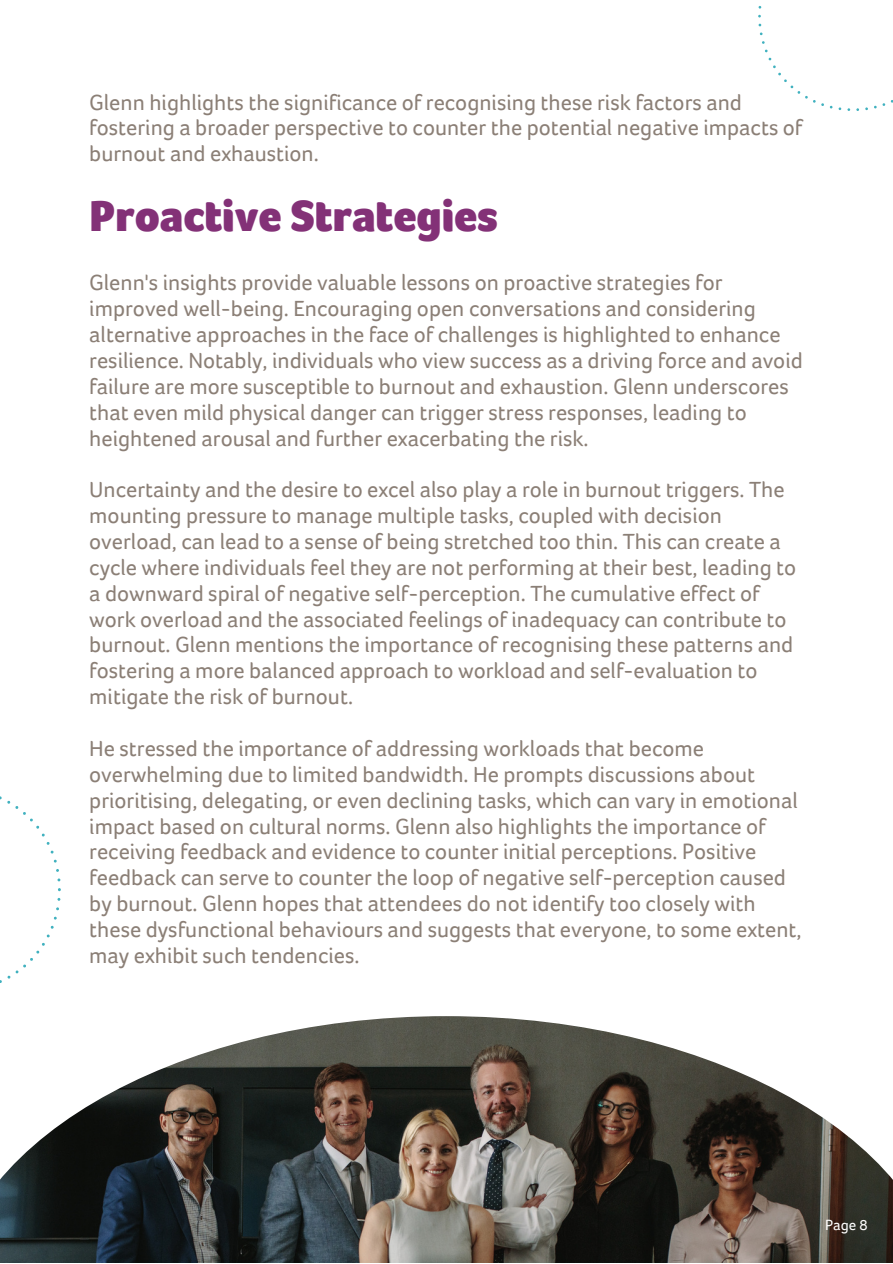
<style>
.page{position:relative;width:893px;height:1264px;background:#fff}
.page>*{position:absolute;margin:0;border:0;box-sizing:border-box;transform-origin:0 0}
.t1{font:900 45px "Foco";color:#833177}
.t2{font:22.5px/25.8px "Foco";color:#8b7f76}
.t3{font:15px "Foco";color:#fff}
</style>
<div class="page">
<svg style="left:758px;top:6px;width:134px;height:105px"></svg>
<svg style="left:0;top:796px;width:61px;height:187px"></svg>
<img style="left:0;top:1016px;width:892px;height:246px">
<p class="t2" style="left:89px;top:89px;width:714px">Glenn highlights the significance of recognising these risk factors and fostering a broader perspective to counter the potential negative impacts of burnout and exhaustion.</p>
<p class="t1" style="left:89px;top:191px;width:410px">Proactive Strategies</p>
<p class="t2" style="left:89px;top:270px;width:715px">Glenn's insights provide valuable lessons on proactive strategies for improved well-being. Encouraging open conversations and considering alternative approaches in the face of challenges is highlighted to enhance resilience. Notably, individuals who view success as a driving force and avoid failure are more susceptible to burnout and exhaustion. Glenn underscores that even mild physical danger can trigger stress responses, leading to heightened arousal and further exacerbating the risk.</p>
<p class="t2" style="left:89px;top:477px;width:708px">Uncertainty and the desire to excel also play a role in burnout triggers. The mounting pressure to manage multiple tasks, coupled with decision overload, can lead to a sense of being stretched too thin. This can create a cycle where individuals feel they are not performing at their best, leading to a downward spiral of negative self-perception. The cumulative effect of work overload and the associated feelings of inadequacy can contribute to burnout. Glenn mentions the importance of recognising these patterns and fostering a more balanced approach to workload and self-evaluation to mitigate the risk of burnout.</p>
<p class="t2" style="left:89px;top:735px;width:713px">He stressed the importance of addressing workloads that become overwhelming due to limited bandwidth. He prompts discussions about prioritising, delegating, or even declining tasks, which can vary in emotional impact based on cultural norms. Glenn also highlights the importance of receiving feedback and evidence to counter initial perceptions. Positive feedback can serve to counter the loop of negative self-perception caused by burnout. Glenn hopes that attendees do not identify too closely with these dysfunctional behaviours and suggests that everyone, to some extent, may exhibit such tendencies.</p>
<p class="t3" style="left:825px;top:1216px;width:44px">Page 8</p>
</div>
